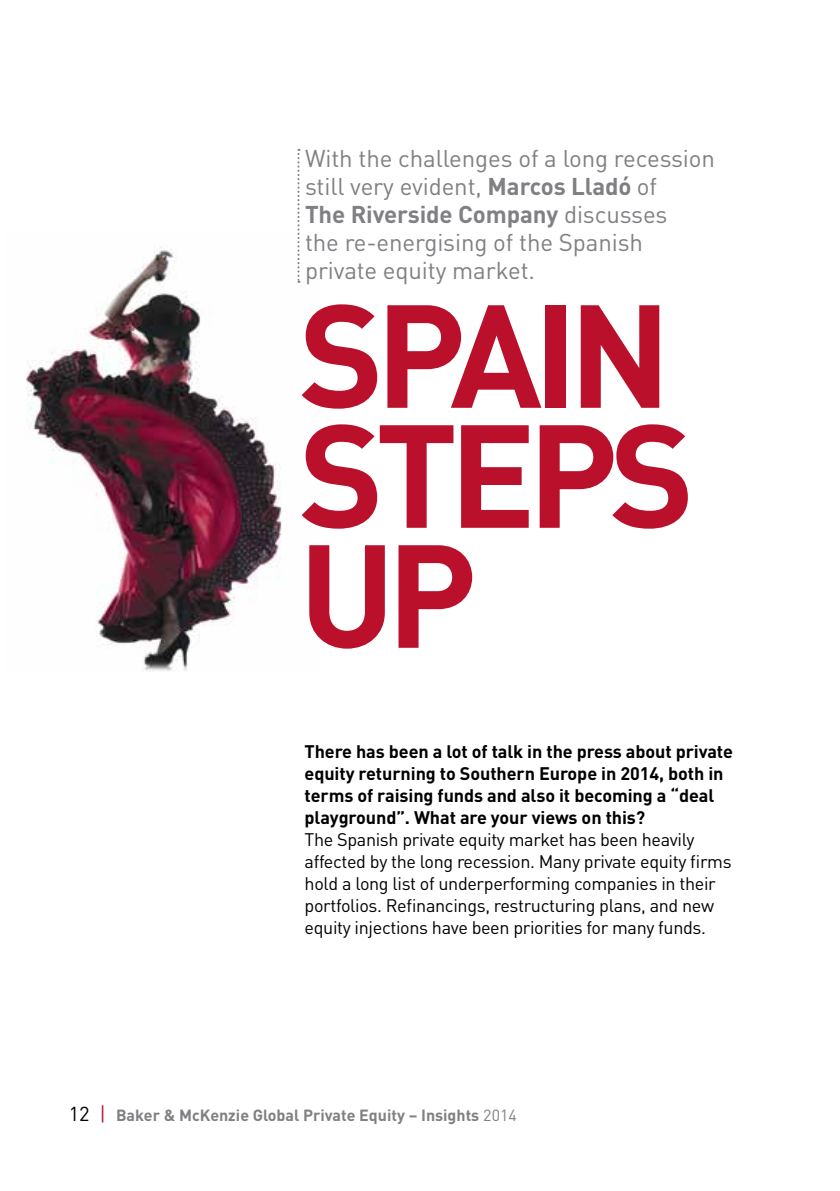
<style>
.page{position:relative;width:840px;height:1191px;background:#fff}
.page>*{position:absolute;margin:0;border:0;box-sizing:border-box;transform-origin:0 0}
.t1{font:700 144px/120px "DINOT";letter-spacing:-.06em;color:#ba102c}
.t2{font:24px/28px "DINOT";letter-spacing:-.005em;color:#807f83}
.t3{font:18px/22px "DINOT";letter-spacing:-.02em;color:#000}
.t4{font:700 18px/22px "DINOT";letter-spacing:-.005em;color:#000}
.t5{font:700 16px "DINOT";color:#807f83}
.s1{font-weight:700}
.s2{font-weight:400;font-size:20px;color:#000}
.s3{font-weight:400;font-size:20px;color:#ba102c}
.s4{font-weight:400}
</style>
<div class="page">
<img style="left:26px;top:234px;width:275px;height:438px">
<svg style="left:297px;top:149px;width:2px;height:134px"></svg>
<h2 class="t2" style="left:305px;top:144px;width:411px">With the challenges of a long recession still very evident, <span class="s1">Marcos Lladó</span> of<br><span class="s1">The Riverside Company</span> discusses<br>the re-energising of the Spanish private equity market.</h2>
<h1 class="t1" style="left:299px;top:290px;width:397px">SPAIN<br>STEPS<br>UP</h1>
<p class="t4" style="left:304px;top:740px;width:429px">There has been a lot of talk in the press about private equity returning to Southern Europe in 2014, both in terms of raising funds and also it becoming a “deal playground”. What are your views on this?</p>
<p class="t3" style="left:304px;top:828px;width:428px">The Spanish private equity market has been heavily affected by the long recession. Many private equity firms hold a long list of underperforming companies in their portfolios. Refinancings, restructuring plans, and new equity injections have been priorities for many funds.</p>
<p class="t5" style="left:69px;top:1104px;width:449px"><span class="s2">12</span> <span class="s3">|</span> Baker &amp; McKenzie Global Private Equity – Insights <span class="s4">2014</span></p>
</div>
